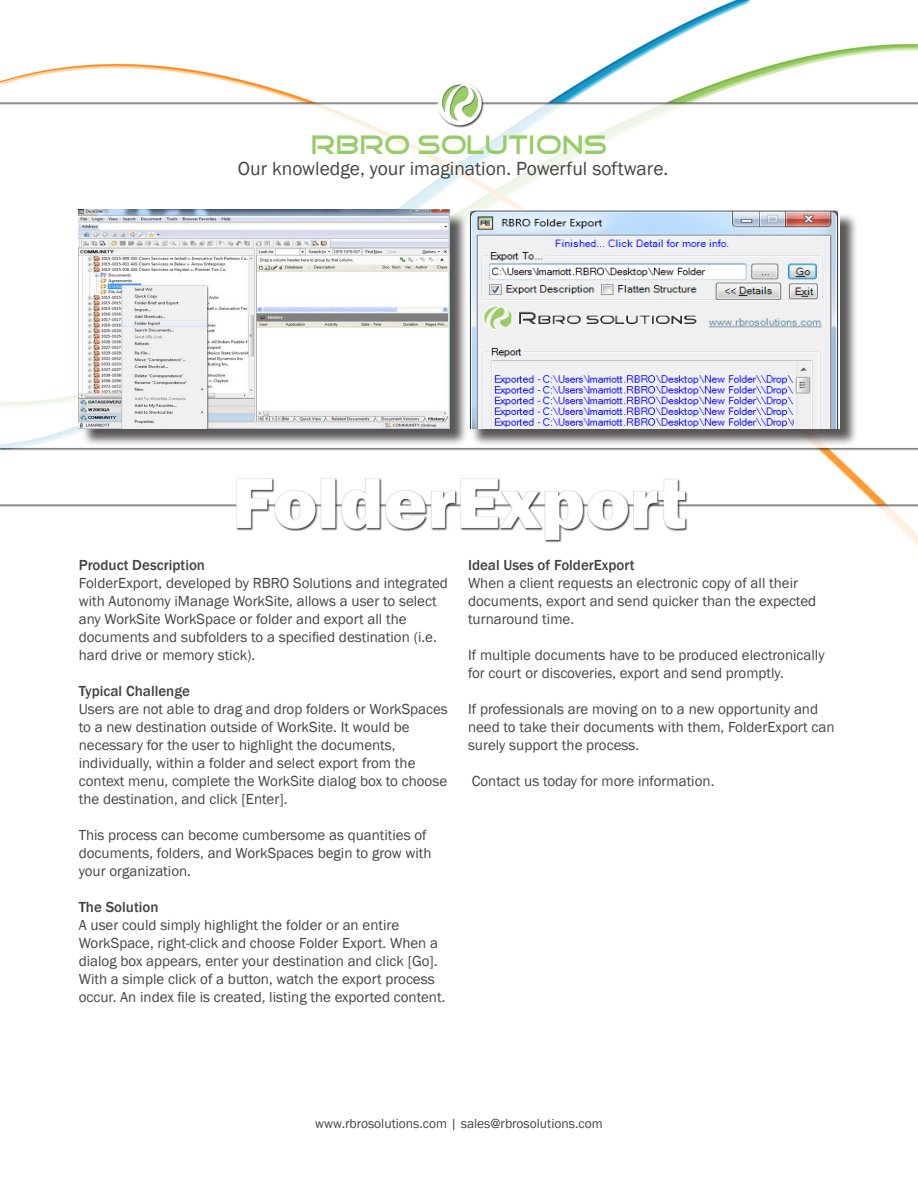
<style>
.page{position:relative;width:918px;height:1188px;background:#fff}
.page>*{position:absolute;margin:0;border:0;box-sizing:border-box;transform-origin:0 0}
.t1{font:27px "Good Times";color:#98cc67}
.t2{font:19.5px "Franklin Gothic";color:#434444}
.t3{font:15px/18px "Franklin Gothic";color:#434444}
.t4{font:500 15px "Franklin Gothic";color:#434444}
.t5{font:13.5px "Franklin Gothic";color:#434444}
</style>
<div class="page">
<img style="left:0;top:0;width:918px;height:546px">
<div style="left:81px;top:212px;width:388px;height:235px;background:#231f20;opacity:.75"></div>
<img style="left:79px;top:210px;width:371px;height:218px">
<div style="left:470px;top:212px;width:388px;height:235px;background:#231f20;opacity:.75"></div>
<img style="left:468px;top:210px;width:371px;height:218px">
<p class="t1" style="left:311px;top:132px;width:297px">RBRO SOLUTIONS</p>
<p class="t2" style="left:238px;top:156px;width:432px">Our knowledge, your imagination. Powerful software.</p>
<p class="t4" style="left:79px;top:556px;width:128px">Product Description</p>
<p class="t3" style="left:79px;top:574px;width:371px">FolderExport, developed by RBRO Solutions and integrated with Autonomy iManage WorkSite, allows a user to select any WorkSite WorkSpace or folder and export all the documents and subfolders to a specified destination (i.e. hard drive or memory stick).</p>
<p class="t4" style="left:79px;top:682px;width:113px">Typical Challenge</p>
<p class="t3" style="left:79px;top:700px;width:371px">Users are not able to drag and drop folders or WorkSpaces to a new destination outside of WorkSite. It would be necessary for the user to highlight the documents, individually, within a folder and select export from the context menu, complete the WorkSite dialog box to choose</p>
<p class="t3" style="left:79px;top:790px;width:210px">the destination, and click [Enter].</p>
<p class="t3" style="left:79px;top:826px;width:354px">This process can become cumbersome as quantities of documents, folders, and WorkSpaces begin to grow with your organization.</p>
<p class="t4" style="left:79px;top:898px;width:81px">The Solution</p>
<p class="t3" style="left:79px;top:916px;width:361px">A user could simply highlight the folder or an entire<br>WorkSpace, right-click and choose Folder Export. When a dialog box appears, enter your destination and click [Go].</p>
<p class="t3" style="left:79px;top:970px;width:368px">With a simple click of a button, watch the export process occur. An index file is created, listing the exported content.</p>
<p class="t4" style="left:468px;top:556px;width:168px">Ideal Uses of FolderExport</p>
<p class="t3" style="left:468px;top:574px;width:332px">When a client requests an electronic copy of all their</p>
<p class="t3" style="left:468px;top:592px;width:350px">documents, export and send quicker than the expected turnaround time.</p>
<p class="t3" style="left:468px;top:646px;width:358px">If multiple documents have to be produced electronically for court or discoveries, export and send promptly.</p>
<p class="t3" style="left:468px;top:700px;width:368px">If professionals are moving on to a new opportunity and need to take their documents with them, FolderExport can surely support the process.</p>
<p class="t3" style="left:472px;top:772px;width:244px">Contact us today for more information.</p>
<p class="t5" style="left:315px;top:1116px;width:289px">www.rbrosolutions.com | sales@rbrosolutions.com</p>
</div>
